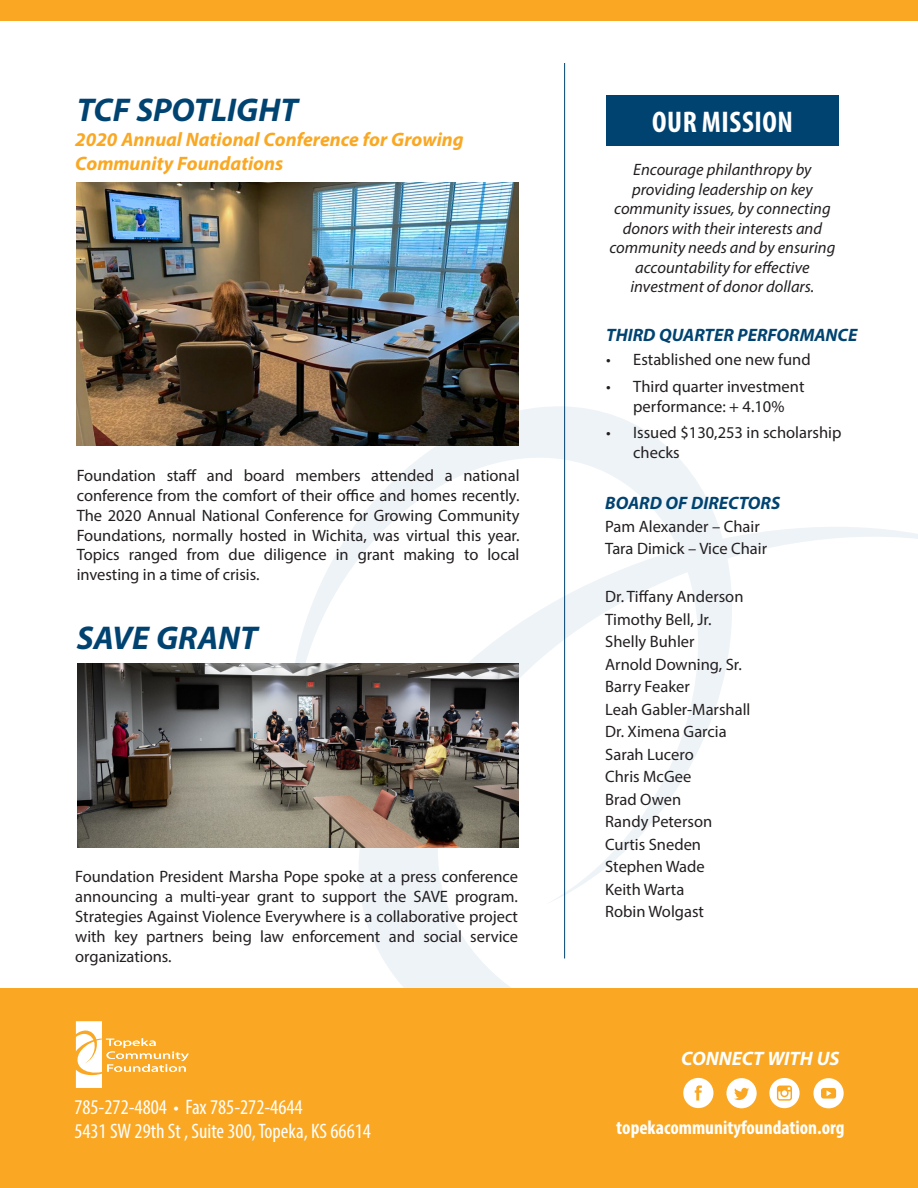
<style>
.page{position:relative;width:918px;height:1188px;background:#fff}
.page>*{position:absolute;margin:0;border:0;box-sizing:border-box;transform-origin:0 0}
.t1{font:italic 700 33px "Myriad Hebrew";color:#004371}
.t2{font:700 condensed 30px "Myriad Pro";letter-spacing:.02em;color:#fff}
.t3{font:condensed 21px "Myriad Pro";color:#fff}
.t4{font:italic 700 19.5px/23.4px "Myriad Hebrew";color:#faa823}
.t5{font:700 condensed 19.5px "Myriad Pro";color:#fff}
.t6{font:italic 700 19.5px "Myriad Hebrew";color:#fff}
.t7{font:italic 700 18px "Myriad Hebrew";color:#004371}
.t8{font:16.5px/19.8px "Myriad Pro";color:#231f20;text-align:justify}
.t9{font:italic 16.5px/19.5px "Myriad Pro";color:#231f20;text-align:center}
</style>
<div class="page">
<svg style="left:288px;top:405px;width:630px;height:583px"></svg>
<div style="left:0;top:988px;width:918px;height:200px;background:#faa823"></div>
<svg style="left:75px;top:1021px;width:114px;height:67px"></svg>
<hr style="left:564px;top:63px;width:1px;height:895px;background:#004371">
<div style="left:606px;top:96px;width:233px;height:50px;background:#004371"></div>
<div style="left:0;top:0;width:918px;height:21px;background:#faa823"></div>
<svg style="left:726px;top:1078px;width:31px;height:30px"></svg>
<svg style="left:683px;top:1078px;width:30px;height:30px"></svg>
<svg style="left:813px;top:1078px;width:31px;height:30px"></svg>
<svg style="left:769px;top:1078px;width:31px;height:30px"></svg>
<img style="left:77px;top:183px;width:441px;height:263px">
<img style="left:77px;top:664px;width:442px;height:184px">
<p class="t1" style="left:77px;top:92px;width:223px">TCF SPOTLIGHT</p>
<p class="t4" style="left:75px;top:129px;width:390px">2020 Annual National Conference for Growing<br>Community Foundations</p>
<p class="t8" style="left:77px;top:465px;width:444px">Foundation staff and board members attended a national conference from the comfort of their office and homes recently.<br>The 2020 Annual National Conference for Growing Community Foundations, normally hosted in Wichita, was virtual this year.<br>Topics ranged from due diligence in grant making to local investing in a time of crisis.</p>
<p class="t1" style="left:77px;top:620px;width:182px">SAVE GRANT</p>
<p class="t8" style="left:75px;top:867px;width:444px">Foundation President Marsha Pope spoke at a press conference announcing a multi-year grant to support the SAVE program.<br>Strategies Against Violence Everywhere is a collaborative project with key partners being law enforcement and social service organizations.</p>
<p class="t3" style="left:74px;top:1094px;width:230px">785-272-4804 • Fax 785-272-4644</p>
<p class="t3" style="left:74px;top:1118px;width:298px">5431 SW 29th St , Suite 300, Topeka, KS 66614</p>
<p class="t2" style="left:652px;top:103px;width:142px">OUR MISSION</p>
<p class="t9" style="left:609px;top:160px;width:228px">Encourage philanthropy by providing leadership on key community issues, by connecting donors with their interests and community needs and by ensuring accountability for effective investment of donor dollars.</p>
<p class="t7" style="left:606px;top:325px;width:253px">THIRD QUARTER PERFORMANCE</p>
<p class="t8" style="left:606px;top:350px;width:206px">• Established one new fund</p>
<p class="t8" style="left:606px;top:376px;width:200px;text-align:center">• Third quarter investment performance: + 4.10%</p>
<p class="t8" style="left:633px;top:423px;width:210px;text-indent:-27px">• Issued $130,253 in scholarship checks</p>
<p class="t7" style="left:605px;top:493px;width:177px">BOARD OF DIRECTORS</p>
<p class="t8" style="left:605px;top:516px;width:156px">Pam Alexander – Chair</p>
<p class="t8" style="left:605px;top:539px;width:163px">Tara Dimick – Vice Chair</p>
<p class="t8" style="left:605px;top:587px;width:140px">Dr. Tiffany Anderson</p>
<p class="t8" style="left:605px;top:609px;width:108px">Timothy Bell, Jr.</p>
<p class="t8" style="left:605px;top:632px;width:91px">Shelly Buhler</p>
<p class="t8" style="left:605px;top:654px;width:138px">Arnold Downing, Sr.</p>
<p class="t8" style="left:605px;top:677px;width:86px">Barry Feaker</p>
<p class="t8" style="left:605px;top:699px;width:147px">Leah Gabler-Marshall</p>
<p class="t8" style="left:605px;top:722px;width:123px">Dr. Ximena Garcia</p>
<p class="t8" style="left:605px;top:744px;width:90px">Sarah Lucero</p>
<p class="t8" style="left:605px;top:767px;width:88px">Chris McGee</p>
<p class="t8" style="left:605px;top:789px;width:78px">Brad Owen</p>
<p class="t8" style="left:605px;top:812px;width:109px">Randy Peterson</p>
<p class="t8" style="left:605px;top:834px;width:97px">Curtis Sneden</p>
<p class="t8" style="left:605px;top:857px;width:101px">Stephen Wade</p>
<p class="t8" style="left:605px;top:879px;width:81px">Keith Warta</p>
<p class="t8" style="left:605px;top:902px;width:100px">Robin Wolgast</p>
<p class="t6" style="left:681px;top:1047px;width:160px">CONNECT WITH US</p>
<p class="t5" style="left:616px;top:1115px;width:230px">topekacommunityfoundation.org</p>
</div>
